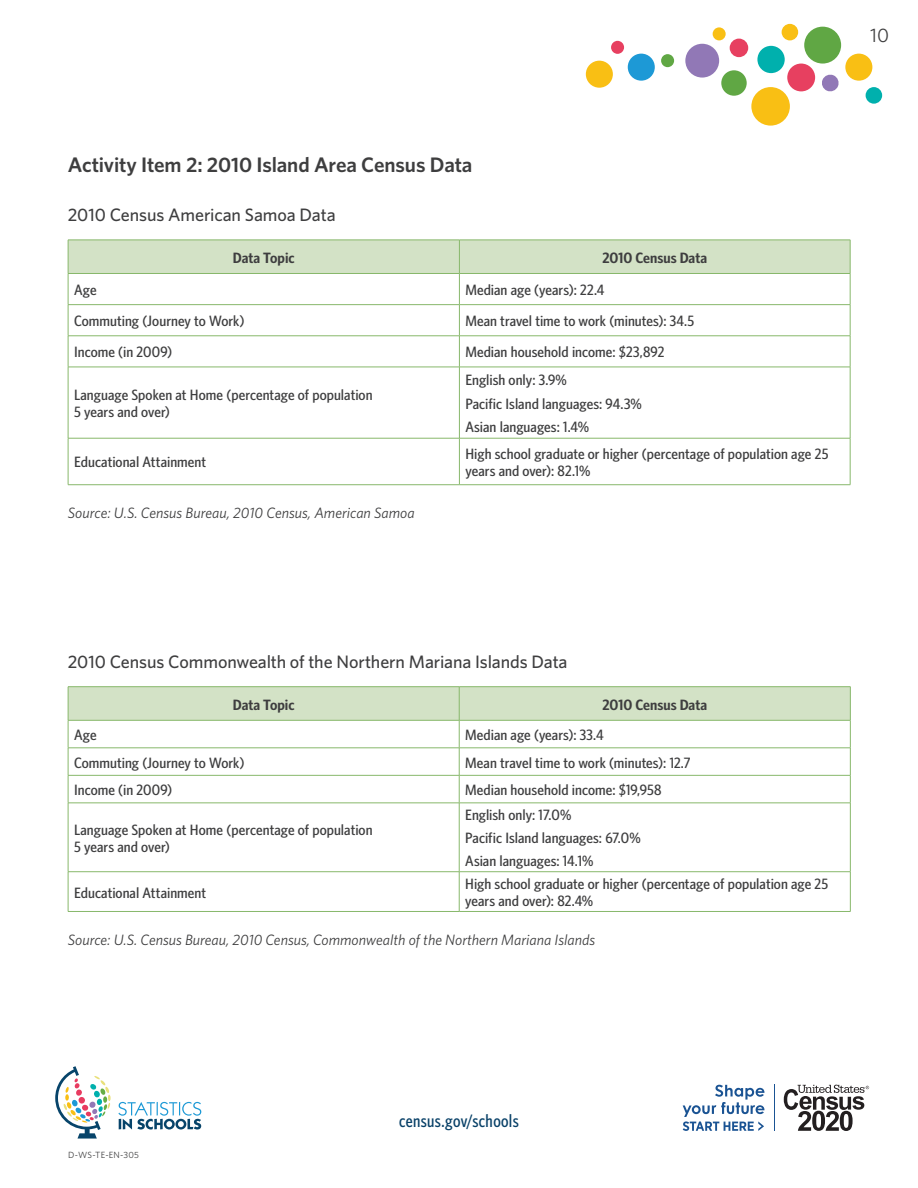
<style>
.page{position:relative;width:918px;height:1188px;background:#fff}
.page>*{position:absolute;margin:0;border:0;box-sizing:border-box;transform-origin:0 0}
.t1{font:600 21px "Whitney HTF";letter-spacing:-.005em;color:#3e3e3f}
.t2{font:19.5px "Whitney HTF";color:#3e3e3f}
.t3{font:500 18px "Whitney HTF";letter-spacing:-.005em;color:#3e3e3f}
.t4{font:500 condensed 18px "Whitney HTF";letter-spacing:.02em;color:#094168}
.Table_Body{font:500 condensed 15px/17.2px "Whitney HTF";color:#3e3e3f;scale:1.13 1}
.Source{font:italic 15px "Whitney HTF";color:#3e3e3f}
.Table_Header{font:600 condensed 15px "Whitney HTF";color:#3e3e3f;scale:1.13 1}
.t5{font:9px "Whitney HTF";letter-spacing:.03em;color:#3e3e3f}
</style>
<div class="page">
<hr style="left:774px;top:1085px;width:1px;height:46px;background:#1a5393">
<svg style="left:683px;top:1085px;width:81px;height:46px"></svg>
<svg style="left:784px;top:1085px;width:85px;height:46px"></svg>
<svg style="left:118px;top:1102px;width:83px;height:28px"></svg>
<svg style="left:55px;top:1066px;width:56px;height:73px"></svg>
<div style="left:804px;top:27px;width:37px;height:37px;background:#60a744;border-radius:50%"></div>
<div style="left:845px;top:54px;width:27px;height:27px;background:#f9bf14;border-radius:50%"></div>
<div style="left:866px;top:87px;width:16px;height:17px;background:#00b0ad;border-radius:50%"></div>
<div style="left:757px;top:46px;width:28px;height:27px;background:#00b0ad;border-radius:50%"></div>
<div style="left:787px;top:64px;width:28px;height:27px;background:#e74060;border-radius:50%"></div>
<svg style="left:822px;top:74px;width:17px;height:18px"></svg>
<div style="left:730px;top:39px;width:18px;height:18px;background:#e74060;border-radius:50%"></div>
<div style="left:782px;top:24px;width:16px;height:16px;background:#f9bf14;border-radius:50%"></div>
<div style="left:713px;top:27px;width:13px;height:13px;background:#f9bf14;border-radius:50%"></div>
<div style="left:685px;top:44px;width:34px;height:34px;background:#9178b6;border-radius:50%"></div>
<div style="left:751px;top:87px;width:39px;height:39px;background:#f9bf14;border-radius:50%"></div>
<div style="left:721px;top:70px;width:26px;height:26px;background:#60a744;border-radius:50%"></div>
<div style="left:628px;top:54px;width:27px;height:27px;background:#1d99d6;border-radius:50%"></div>
<div style="left:586px;top:61px;width:27px;height:27px;background:#f9bf14;border-radius:50%"></div>
<div style="left:661px;top:54px;width:13px;height:13px;background:#60a744;border-radius:50%"></div>
<div style="left:611px;top:41px;width:13px;height:13px;background:#e74060;border-radius:50%"></div>
<div style="left:69px;top:241px;width:781px;height:32px;background:#d3e2c6"></div>
<hr style="left:459px;top:240px;width:1px;height:33px;background:#88b86b">
<hr style="left:459px;top:274px;width:1px;height:30px;background:#88b86b">
<hr style="left:68px;top:304px;width:391px;height:1px;background:#88b86b">
<hr style="left:459px;top:304px;width:391px;height:1px;background:#88b86b">
<hr style="left:459px;top:305px;width:1px;height:31px;background:#88b86b">
<hr style="left:68px;top:336px;width:391px;height:1px;background:#88b86b">
<hr style="left:459px;top:336px;width:391px;height:1px;background:#88b86b">
<hr style="left:459px;top:336px;width:1px;height:31px;background:#88b86b">
<hr style="left:68px;top:367px;width:391px;height:1px;background:#88b86b">
<hr style="left:459px;top:367px;width:391px;height:1px;background:#88b86b">
<hr style="left:459px;top:367px;width:1px;height:71px;background:#88b86b">
<hr style="left:68px;top:438px;width:391px;height:1px;background:#88b86b">
<hr style="left:459px;top:438px;width:391px;height:1px;background:#88b86b">
<hr style="left:459px;top:438px;width:1px;height:47px;background:#88b86b">
<hr style="left:68px;top:274px;width:1px;height:30px;background:#88b86b">
<hr style="left:850px;top:274px;width:1px;height:30px;background:#88b86b">
<hr style="left:68px;top:305px;width:1px;height:31px;background:#88b86b">
<hr style="left:850px;top:305px;width:1px;height:31px;background:#88b86b">
<hr style="left:68px;top:336px;width:1px;height:31px;background:#88b86b">
<hr style="left:850px;top:336px;width:1px;height:31px;background:#88b86b">
<hr style="left:68px;top:367px;width:1px;height:71px;background:#88b86b">
<hr style="left:850px;top:367px;width:1px;height:71px;background:#88b86b">
<hr style="left:68px;top:438px;width:1px;height:47px;background:#88b86b">
<hr style="left:850px;top:438px;width:1px;height:47px;background:#88b86b">
<hr style="left:68px;top:484px;width:391px;height:1px;background:#88b86b">
<hr style="left:459px;top:484px;width:391px;height:1px;background:#88b86b">
<hr style="left:68px;top:240px;width:391px;height:1px;background:#88b86b">
<hr style="left:68px;top:240px;width:1px;height:33px;background:#88b86b">
<hr style="left:459px;top:240px;width:391px;height:1px;background:#88b86b">
<hr style="left:850px;top:240px;width:1px;height:33px;background:#88b86b">
<hr style="left:68px;top:273px;width:391px;height:1px;background:#88b86b">
<hr style="left:459px;top:273px;width:391px;height:1px;background:#88b86b">
<hr style="left:68px;top:803px;width:391px;height:1px;background:#88b86b">
<hr style="left:459px;top:803px;width:392px;height:1px;background:#88b86b">
<hr style="left:459px;top:803px;width:1px;height:69px;background:#88b86b">
<hr style="left:68px;top:871px;width:391px;height:1px;background:#88b86b">
<hr style="left:459px;top:871px;width:392px;height:1px;background:#88b86b">
<hr style="left:459px;top:872px;width:1px;height:39px;background:#88b86b">
<svg style="left:68px;top:687px;width:783px;height:116px"></svg>
<hr style="left:68px;top:803px;width:1px;height:69px;background:#88b86b">
<hr style="left:850px;top:803px;width:1px;height:69px;background:#88b86b">
<hr style="left:68px;top:872px;width:1px;height:39px;background:#88b86b">
<hr style="left:850px;top:872px;width:1px;height:39px;background:#88b86b">
<hr style="left:68px;top:911px;width:391px;height:1px;background:#88b86b">
<hr style="left:459px;top:911px;width:392px;height:1px;background:#88b86b">
<hr style="left:68px;top:686px;width:391px;height:1px;background:#88b86b">
<hr style="left:68px;top:687px;width:1px;height:33px;background:#88b86b">
<hr style="left:459px;top:686px;width:392px;height:1px;background:#88b86b">
<hr style="left:850px;top:687px;width:1px;height:33px;background:#88b86b">
<hr style="left:68px;top:720px;width:391px;height:1px;background:#88b86b">
<hr style="left:459px;top:720px;width:392px;height:1px;background:#88b86b">
<h2 class="t2" style="left:870px;top:24px;width:20px">10</h2>
<h4 class="t1" style="left:68px;top:152px;width:406px">Activity Item 2: 2010 Island Area Census Data</h4>
<h5 class="t3" style="left:68px;top:204px;width:269px">2010 Census American Samoa Data</h5>
<p class="Table_Header" style="left:233px;top:249px;width:56px">Data Topic</p>
<p class="Table_Header" style="left:602px;top:249px;width:94px">2010 Census Data</p>
<p class="Table_Body" style="left:74px;top:281px;width:21px">Age</p>
<p class="Table_Body" style="left:465px;top:281px;width:125px">Median age (years): 22.4</p>
<p class="Table_Body" style="left:74px;top:312px;width:152px">Commuting (Journey to Work)</p>
<p class="Table_Body" style="left:465px;top:312px;width:204px">Mean travel time to work (minutes): 34.5</p>
<p class="Table_Body" style="left:74px;top:343px;width:88px">Income (in 2009)</p>
<p class="Table_Body" style="left:465px;top:343px;width:178px">Median household income: $23,892</p>
<p class="Table_Body" style="left:74px;top:386px;width:266px">Language Spoken at Home (percentage of population<br>5 years and over)</p>
<p class="Table_Body" style="left:465px;top:371px;width:91px">English only: 3.9%</p>
<p class="Table_Body" style="left:465px;top:395px;width:158px">Pacific Island languages: 94.3%</p>
<p class="Table_Body" style="left:465px;top:418px;width:111px">Asian languages: 1.4%</p>
<p class="Table_Body" style="left:74px;top:453px;width:119px">Educational Attainment</p>
<p class="Table_Body" style="left:465px;top:445px;width:323px">High school graduate or higher (percentage of population age 25 years and over): 82.1%</p>
<p class="Source" style="left:68px;top:504px;width:348px">Source: U.S. Census Bureau, 2010 Census, American Samoa</p>
<h5 class="t3" style="left:68px;top:651px;width:501px">2010 Census Commonwealth of the Northern Mariana Islands Data</h5>
<p class="Table_Header" style="left:233px;top:696px;width:56px">Data Topic</p>
<p class="Table_Header" style="left:602px;top:696px;width:94px">2010 Census Data</p>
<p class="Table_Body" style="left:74px;top:726px;width:21px">Age</p>
<p class="Table_Body" style="left:465px;top:726px;width:124px">Median age (years): 33.4</p>
<p class="Table_Body" style="left:74px;top:754px;width:152px">Commuting (Journey to Work)</p>
<p class="Table_Body" style="left:465px;top:754px;width:201px">Mean travel time to work (minutes): 12.7</p>
<p class="Table_Body" style="left:74px;top:781px;width:88px">Income (in 2009)</p>
<p class="Table_Body" style="left:465px;top:781px;width:175px">Median household income: $19,958</p>
<p class="Table_Body" style="left:74px;top:821px;width:266px">Language Spoken at Home (percentage of population<br>5 years and over)</p>
<p class="Table_Body" style="left:465px;top:806px;width:95px">English only: 17.0%</p>
<p class="Table_Body" style="left:465px;top:829px;width:157px">Pacific Island languages: 67.0%</p>
<p class="Table_Body" style="left:465px;top:852px;width:115px">Asian languages: 14.1%</p>
<p class="Table_Body" style="left:74px;top:884px;width:119px">Educational Attainment</p>
<p class="Table_Body" style="left:465px;top:875px;width:323px">High school graduate or higher (percentage of population age 25 years and over): 82.4%</p>
<p class="Source" style="left:68px;top:931px;width:529px">Source: U.S. Census Bureau, 2010 Census, Commonwealth of the Northern Mariana Islands</p>
<p class="t5" style="left:68px;top:1150px;width:72px">D-WS-TE-EN-305</p>
<p class="t4" style="left:399px;top:1110px;width:121px">census.gov/schools</p>
</div>
